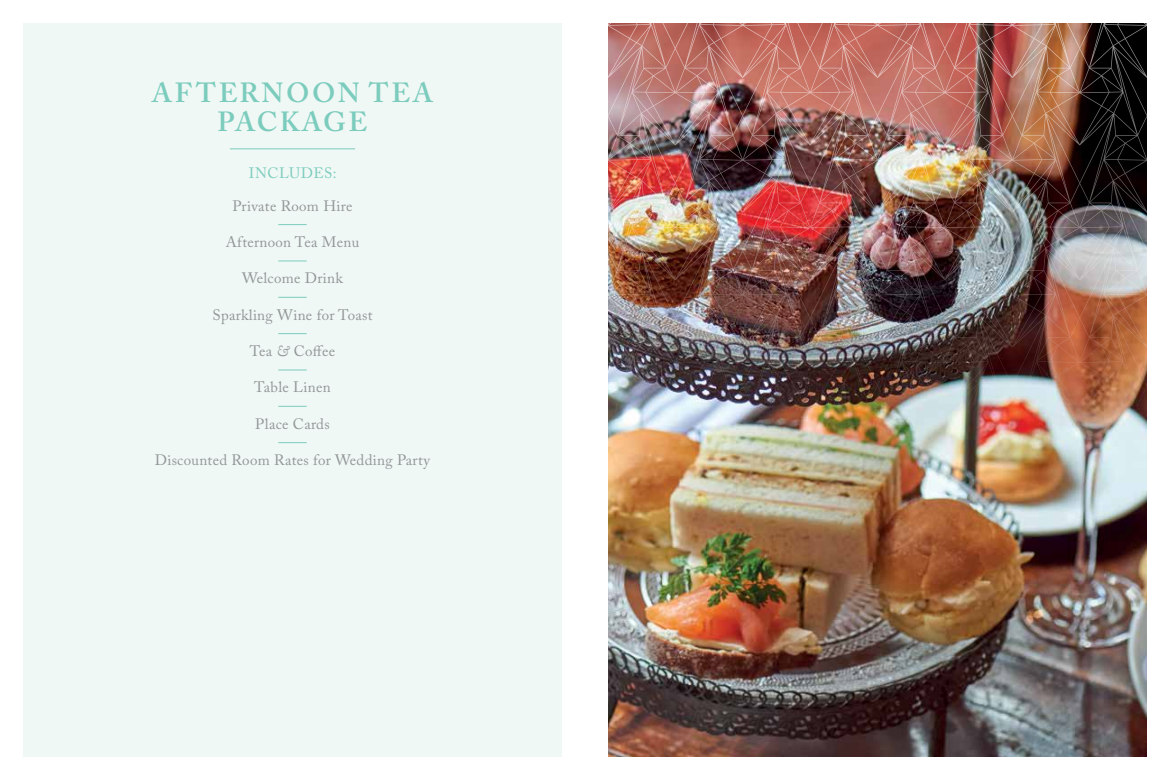
<style>
.page{position:relative;width:1170px;height:780px;background:#fff}
.page>*{position:absolute;margin:0;border:0;box-sizing:border-box;transform-origin:0 0}
.t1{font:600 27.5px/28.8px "Adobe Caslon Pro";letter-spacing:.09em;color:#7cccbd;text-align:center}
.t2{font:15px "Adobe Caslon Pro";letter-spacing:.02em;color:#939598}
.t3{font:15px "Adobe Caslon Pro";letter-spacing:.035em;color:#7cccbd}
.s1{font-style:italic}
</style>
<div class="page">
<div style="left:23px;top:23px;width:539px;height:733px;background:#eff8f5"></div>
<hr style="left:230px;top:148px;width:125px;height:1px;background:#7cccbd">
<svg style="left:278px;top:224px;width:28px;height:1px"></svg>
<svg style="left:278px;top:260px;width:28px;height:1px"></svg>
<svg style="left:278px;top:297px;width:28px;height:1px"></svg>
<svg style="left:278px;top:333px;width:28px;height:1px"></svg>
<svg style="left:278px;top:369px;width:28px;height:1px"></svg>
<svg style="left:278px;top:406px;width:28px;height:1px"></svg>
<svg style="left:278px;top:442px;width:28px;height:1px"></svg>
<img style="left:608px;top:405px;width:538px;height:351px">
<img style="left:608px;top:23px;width:538px;height:382px">
<h1 class="t1" style="left:152px;top:79px;width:283px">AFTERNOON TEA<br>PACKAGE</h1>
<p class="t3" style="left:249px;top:164px;width:89px">INCLUDES:</p>
<p class="t2" style="left:232px;top:197px;width:121px">Private Room Hire</p>
<p class="t2" style="left:226px;top:233px;width:135px">Afternoon Tea Menu</p>
<p class="t2" style="left:242px;top:269px;width:102px">Welcome Drink</p>
<p class="t2" style="left:212px;top:306px;width:161px">Sparkling Wine for Toast</p>
<p class="t2" style="left:250px;top:342px;width:87px">Tea <span class="s1">&amp;</span> Coffee</p>
<p class="t2" style="left:254px;top:378px;width:78px">Table Linen</p>
<p class="t2" style="left:255px;top:414px;width:76px">Place Cards</p>
<p class="t2" style="left:155px;top:451px;width:276px">Discounted Room Rates for Wedding Party</p>
</div>
